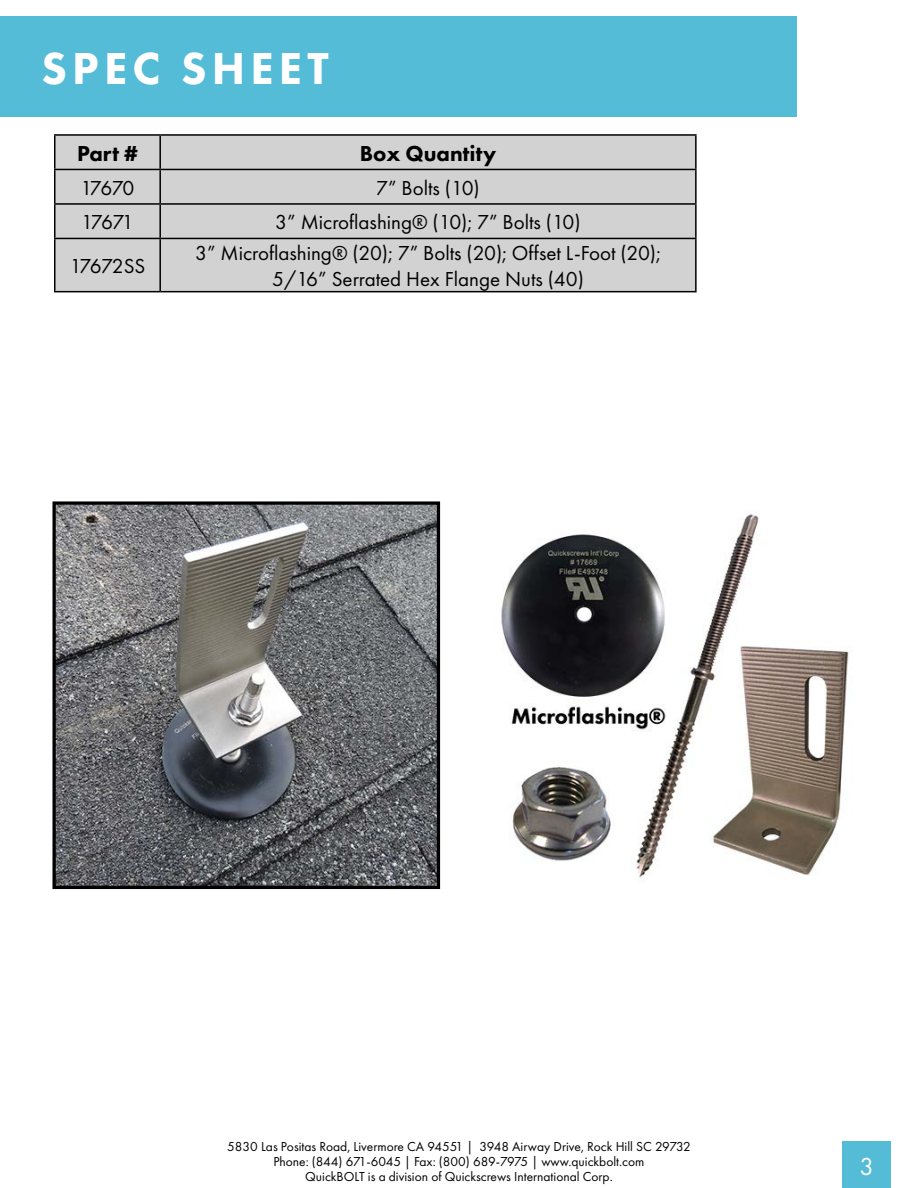
<style>
.page{position:relative;width:918px;height:1188px;background:#fff}
.page>*{position:absolute;margin:0;border:0;box-sizing:border-box;transform-origin:0 0}
.t1{font:800 46.5px "Futura PT";letter-spacing:.11em;color:#fff}
.t2{font:25.5px "Futura PT";color:#fff}
.t3{font:800 22.5px "Futura PT";color:#000}
.t4{font:21px/25.2px "Futura PT";color:#000;text-align:center}
.t5{font:21px "Futura PT";letter-spacing:-.04em;color:#000}
.t6{font:13.5px/15px "Futura PT";color:#000;text-align:center}
</style>
<div class="page">
<div style="left:843px;top:1142px;width:48px;height:46px;background:#55bcd7"></div>
<div style="left:56px;top:136px;width:639px;height:155px;background:#d2d2d2"></div>
<hr style="left:54px;top:134px;width:106px;height:2px;background:#000">
<hr style="left:54px;top:136px;width:2px;height:33px;background:#000">
<hr style="left:160px;top:134px;width:537px;height:2px;background:#000">
<hr style="left:159px;top:136px;width:2px;height:33px;background:#000">
<hr style="left:695px;top:136px;width:2px;height:33px;background:#000">
<hr style="left:54px;top:169px;width:106px;height:1px;background:#000">
<hr style="left:54px;top:170px;width:2px;height:33px;background:#000">
<hr style="left:160px;top:169px;width:537px;height:1px;background:#000">
<hr style="left:159px;top:170px;width:2px;height:33px;background:#000">
<hr style="left:695px;top:170px;width:2px;height:33px;background:#000">
<hr style="left:54px;top:203px;width:106px;height:2px;background:#000">
<hr style="left:54px;top:205px;width:2px;height:33px;background:#000">
<hr style="left:160px;top:203px;width:537px;height:2px;background:#000">
<hr style="left:159px;top:205px;width:2px;height:33px;background:#000">
<hr style="left:695px;top:205px;width:2px;height:33px;background:#000">
<hr style="left:54px;top:238px;width:106px;height:1px;background:#000">
<hr style="left:54px;top:239px;width:2px;height:52px;background:#000">
<hr style="left:160px;top:238px;width:537px;height:1px;background:#000">
<hr style="left:159px;top:239px;width:2px;height:52px;background:#000">
<hr style="left:695px;top:239px;width:2px;height:52px;background:#000">
<hr style="left:54px;top:291px;width:106px;height:1px;background:#000">
<hr style="left:160px;top:291px;width:537px;height:1px;background:#000">
<img style="left:501px;top:514px;width:348px;height:364px">
<img style="left:56px;top:505px;width:380px;height:380px">
<div style="left:52px;top:501px;width:388px;height:388px;border:3px solid #000"></div>
<div style="left:0;top:17px;width:796px;height:100px;background:#55bcd7"></div>
<h1 class="t1" style="left:42px;top:39px;width:289px">SPEC SHEET</h1>
<h3 class="t3" style="left:77px;top:139px;width:62px">Part #</h3>
<h3 class="t3" style="left:360px;top:139px;width:138px">Box Quantity</h3>
<h3 class="t4" style="left:80px;top:175px;width:56px">17670</h3>
<h3 class="t4" style="left:376px;top:175px;width:105px">7” Bolts (10)</h3>
<h3 class="t4" style="left:81px;top:210px;width:54px">17671</h3>
<h3 class="t4" style="left:275px;top:210px;width:307px">3” Microflashing® (10); 7” Bolts (10)</h3>
<h3 class="t5" style="left:70px;top:254px;width:77px">17672SS</h3>
<h3 class="t4" style="left:195px;top:241px;width:467px">3” Microflashing® (20); 7” Bolts (20); Offset L-Foot (20);<br>5/16” Serrated Hex Flange Nuts (40)</h3>
<p class="t6" style="left:227px;top:1139px;width:465px">5830 Las Positas Road, Livermore CA 94551 | 3948 Airway Drive, Rock Hill SC 29732<br>Phone: (844) 671-6045 | Fax: (800) 689-7975 | www.quickbolt.com<br>QuickBOLT is a division of Quickscrews International Corp.</p>
<h2 class="t2" style="left:860px;top:1151px;width:16px">3</h2>
</div>
